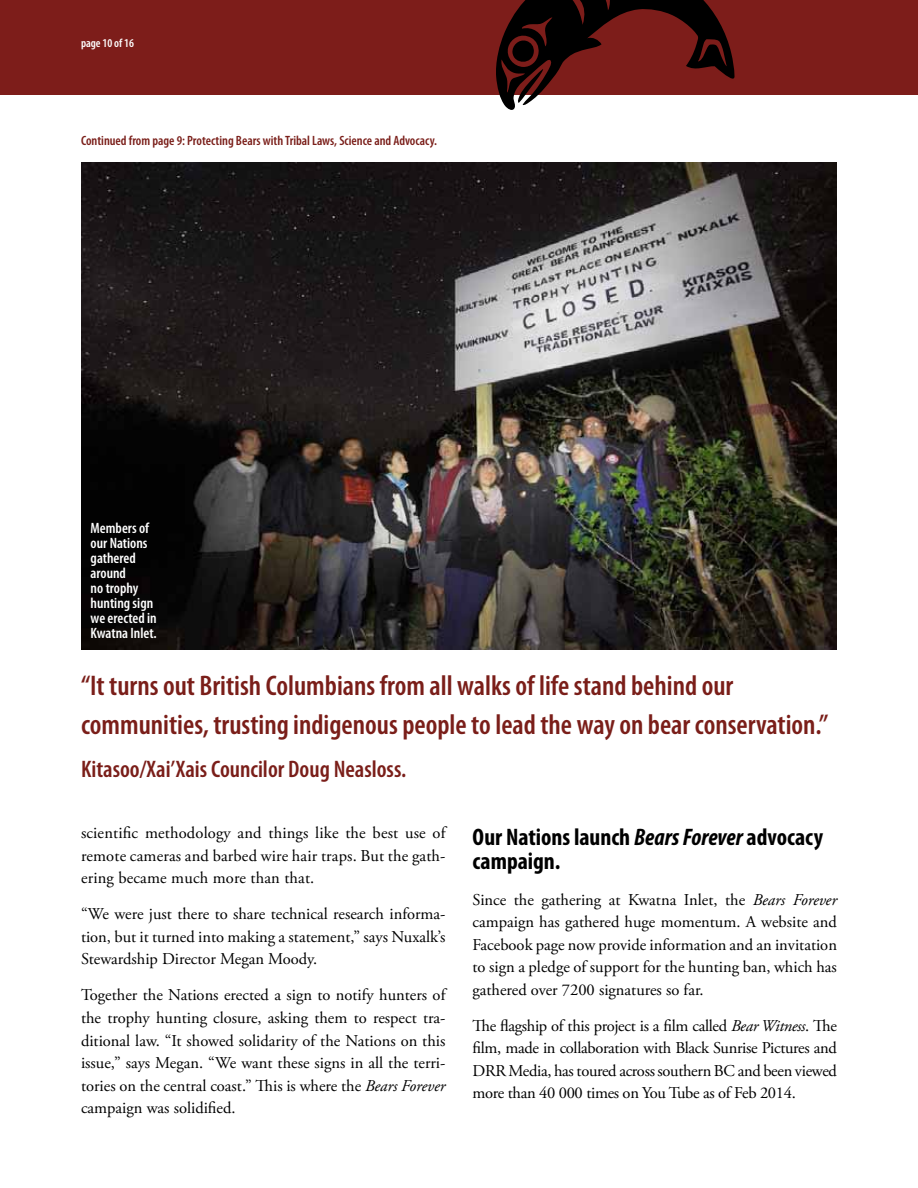
<style>
.page{position:relative;width:918px;height:1188px;background:#fff}
.page>*{position:absolute;margin:0;border:0;box-sizing:border-box;transform-origin:0 0}
.t1{font:600 condensed 28.5px/39px "Myriad Pro";color:#7a1e19}
.t2{font:700 condensed 24px/24px "Myriad Pro";color:#000}
.t3{font:600 condensed 24px "Myriad Pro";color:#7a1e19}
.t4{font:16.5px/22.5px "Adobe Garamond Pro";color:#000;text-align:justify}
.t5{font:600 condensed 15px/15px "Myriad Pro";color:#fff}
.t6{font:600 condensed 13.5px "Myriad Pro";color:#7a1e19}
.t7{font:600 condensed 12px "Myriad Pro";color:#fff}
.s1{font-style:italic}
</style>
<div class="page">
<div style="left:0;top:0;width:918px;height:94px;background:#7d1d1a"></div>
<svg style="left:495px;top:0;width:240px;height:110px"></svg>
<img style="left:81px;top:162px;width:756px;height:487px">
<p class="t7" style="left:81px;top:37px;width:54px">page 10 of 16</p>
<p class="t6" style="left:81px;top:133px;width:358px">Continued from page 9: Protecting Bears with Tribal Laws, Science and Advocacy.</p>
<p class="t5" style="left:91px;top:521px;width:68px">Members of our Nations gathered around<br>no trophy hunting sign we erected in<br>Kwatna Inlet.</p>
<h1 class="t1" style="left:81px;top:666px;width:749px">“It turns out British Columbians from all walks of life stand behind our communities, trusting indigenous people to lead the way on bear conservation.”</h1>
<h2 class="t3" style="left:81px;top:756px;width:327px">Kitasoo/Xai’Xais Councilor Doug Neasloss.</h2>
<p class="t4" style="left:81px;top:823px;width:366px">scientific methodology and things like the best use of remote cameras and barbed wire hair traps. But the gath&shy;ering became much more than that.</p>
<p class="t4" style="left:81px;top:904px;width:366px">“We were just there to share technical research informa&shy;tion, but it turned into making a statement,” says Nuxalk’s Stewardship Director Megan Moody.</p>
<p class="t4" style="left:81px;top:985px;width:366px">Together the Nations erected a sign to notify hunters of the trophy hunting closure, asking them to respect tra&shy;ditional law. “It showed solidarity of the Nations on this issue,” says Megan. “We want these signs in all the terri&shy;tories on the central coast.” This is where the <span class="s1">Bears Forever </span>campaign was solidified.</p>
<h2 class="t2" style="left:472px;top:824px;width:352px">Our Nations launch <span class="s1">Bears Forever</span> advocacy campaign.</h2>
<p class="t4" style="left:472px;top:889px;width:366px">Since the gathering at Kwatna Inlet, the <span class="s1">Bears Forever </span>campaign has gathered huge momentum. A website and Facebook page now provide information and an invitation to sign a pledge of support for the hunting ban, which has gathered over 7200 signatures so far.</p>
<p class="t4" style="left:472px;top:1015px;width:366px">The flagship of this project is a film called <span class="s1">Bear Witness</span>. The film, made in collaboration with Black Sunrise Pictures and DRR Media, has toured across southern BC and been viewed more than 40 000 times on You Tube as of Feb 2014.</p>
</div>
